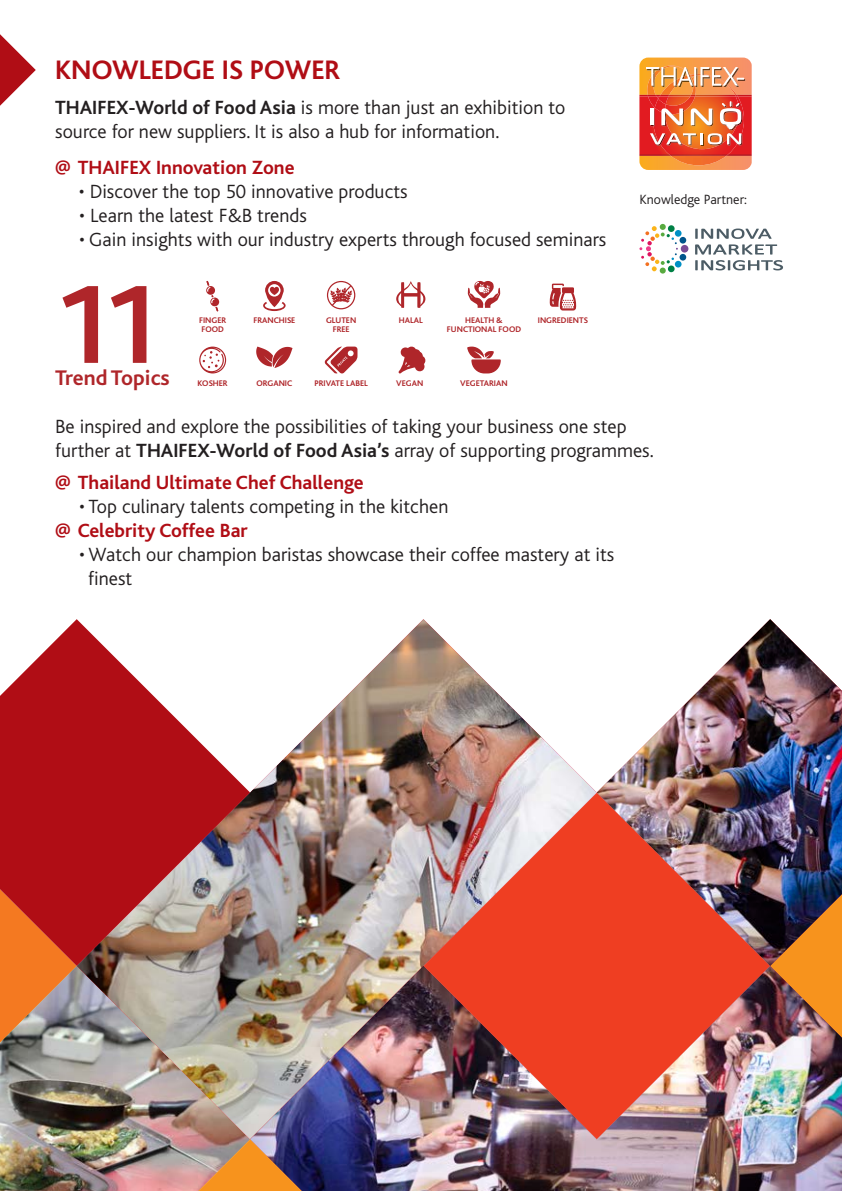
<style>
.page{position:relative;width:842px;height:1191px;background:#fff}
.page>*{position:absolute;margin:0;border:0;box-sizing:border-box;transform-origin:0 0}
.t1{font:700 28px "Bliss";color:#b00d15}
.t2{font:700 22.2px "Bliss";color:#af262a}
.t3{font:300 20px/24px "Bliss";color:#231f20}
.t4{font:700 20px "Bliss";color:#b00d15}
.t5{font:300 14px "Bliss";color:#231f20}
.t6{font:700 8.6px/9.4px "Bliss";color:#af262a;text-align:center}
.s1{font-weight:700}
</style>
<div class="page">
<svg style="left:0;top:34px;width:36px;height:72px"></svg>
<img style="left:597px;top:619px;width:245px;height:347px">
<svg style="left:0;top:619px;width:77px;height:347px;background:#c03330"></svg>
<img style="left:0;top:966px;width:198px;height:225px">
<img style="left:77px;top:619px;width:520px;height:520px">
<img style="left:250px;top:966px;width:592px;height:225px">
<svg style="left:198px;top:1139px;width:104px;height:52px;background:#b88053"></svg>
<svg style="left:770px;top:1139px;width:72px;height:52px;background:#9c889e"></svg>
<svg style="left:639px;top:58px;width:113px;height:112px;background:#ea7c4f"></svg>
<div style="left:679px;top:254px;width:7px;height:6px;background:#00558b;border-radius:50%"></div>
<div style="left:679px;top:237px;width:7px;height:6px;background:#00558b;border-radius:50%"></div>
<div style="left:681px;top:245px;width:7px;height:7px;background:#7a4b96;border-radius:50%"></div>
<svg style="left:639px;top:224px;width:42px;height:49px"></svg>
<svg style="left:695px;top:228px;width:82px;height:26px"></svg>
<svg style="left:695px;top:260px;width:88px;height:10px"></svg>
<svg style="left:398px;top:346px;width:28px;height:27px"></svg>
<svg style="left:396px;top:281px;width:30px;height:27px"></svg>
<svg style="left:549px;top:284px;width:27px;height:26px"></svg>
<svg style="left:206px;top:281px;width:13px;height:30px"></svg>
<svg style="left:199px;top:346px;width:27px;height:27px"></svg>
<svg style="left:467px;top:346px;width:34px;height:27px"></svg>
<svg style="left:468px;top:281px;width:32px;height:27px"></svg>
<svg style="left:62px;top:286px;width:36px;height:77px"></svg>
<svg style="left:111px;top:286px;width:35px;height:77px"></svg>
<svg style="left:324px;top:346px;width:33px;height:28px"></svg>
<svg style="left:327px;top:281px;width:28px;height:28px"></svg>
<svg style="left:256px;top:346px;width:36px;height:22px"></svg>
<svg style="left:263px;top:281px;width:23px;height:30px"></svg>
<h1 class="t1" style="left:55px;top:55px;width:287px">KNOWLEDGE IS POWER</h1>
<p class="t3" style="left:55px;top:96px;width:512px"><span class="s1">THAIFEX-World of Food Asia</span> is more than just an exhibition to source for new suppliers. It is also a hub for information.</p>
<p class="t4" style="left:55px;top:157px;width:241px">@ THAIFEX Innovation Zone</p>
<p class="t3" style="left:79px;top:180px;width:330px">• Discover the top 50 innovative products</p>
<p class="t3" style="left:79px;top:204px;width:229px">• Learn the latest F&amp;B trends</p>
<p class="t3" style="left:79px;top:228px;width:529px">• Gain insights with our industry experts through focused seminars</p>
<p class="t6" style="left:447px;top:315px;width:76px">HEALTH &amp;<br>FUNCTIONAL FOOD</p>
<p class="t6" style="left:253px;top:315px;width:43px">FRANCHISE</p>
<p class="t6" style="left:326px;top:315px;width:32px">GLUTEN<br>FREE</p>
<p class="t6" style="left:199px;top:315px;width:29px">FINGER</p>
<p class="t6" style="left:399px;top:315px;width:26px">HALAL</p>
<p class="t6" style="left:538px;top:315px;width:52px">INGREDIENTS</p>
<p class="t6" style="left:201px;top:325px;width:24px">FOOD</p>
<p class="t2" style="left:55px;top:366px;width:116px">Trend Topics</p>
<p class="t6" style="left:314px;top:378px;width:55px">PRIVATE LABEL</p>
<p class="t6" style="left:198px;top:378px;width:32px">KOSHER</p>
<p class="t6" style="left:460px;top:378px;width:49px">VEGETARIAN</p>
<p class="t6" style="left:256px;top:378px;width:37px">ORGANIC</p>
<p class="t6" style="left:396px;top:378px;width:29px">VEGAN</p>
<p class="t5" style="left:639px;top:192px;width:109px">Knowledge Partner:</p>
<p class="t3" style="left:55px;top:415px;width:600px">Be inspired and explore the possibilities of taking your business one step further at <span class="s1">THAIFEX-World of Food Asia’s</span> array of supporting programmes.</p>
<p class="t4" style="left:55px;top:472px;width:310px">@ Thailand Ultimate Chef Challenge</p>
<p class="t3" style="left:79px;top:495px;width:371px">• Top culinary talents competing in the kitchen</p>
<p class="t4" style="left:55px;top:520px;width:194px">@ Celebrity Coffee Bar</p>
<p class="t3" style="left:88px;top:543px;width:528px;text-indent:-9px">• Watch our champion baristas showcase their coffee mastery at its finest</p>
</div>
